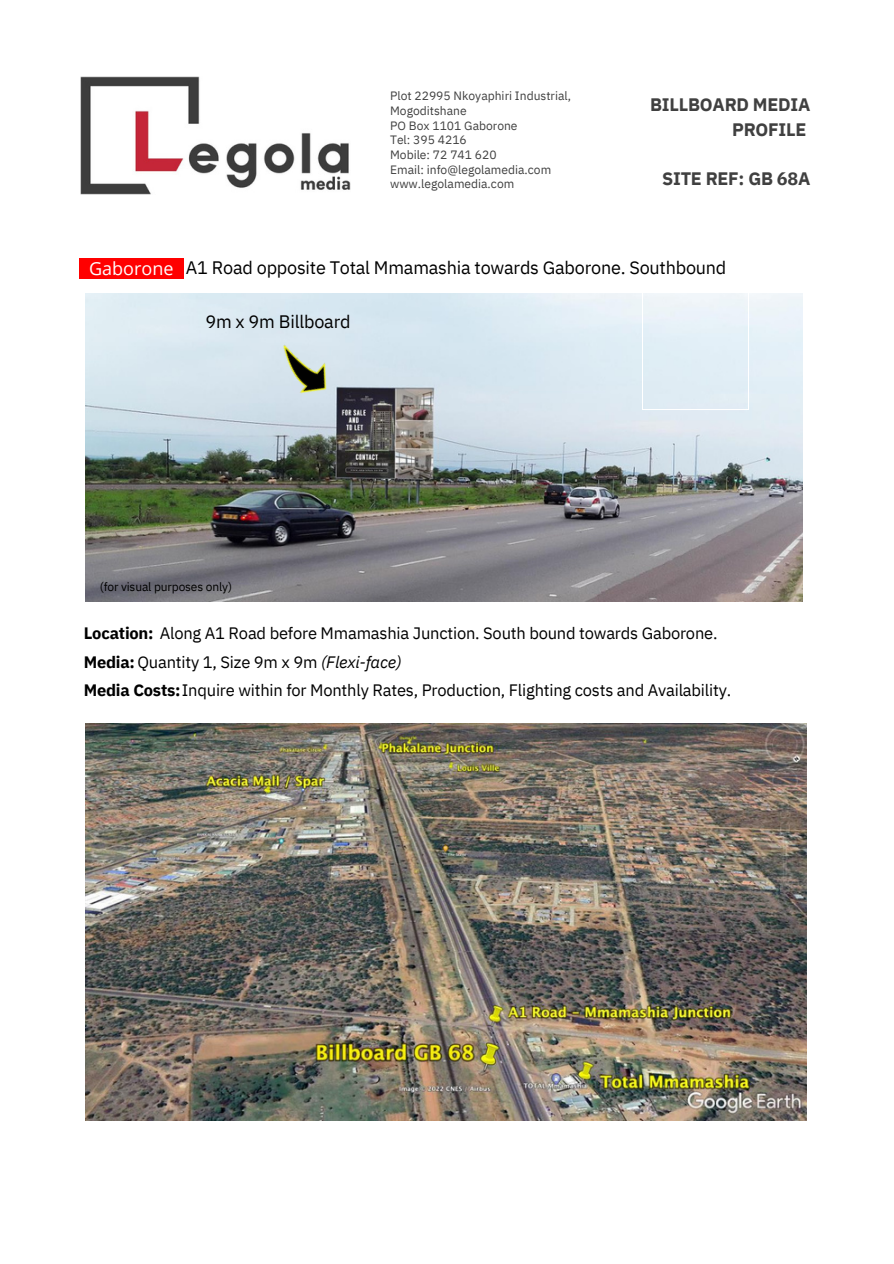
<style>
.page{position:relative;width:894px;height:1264px;background:#fff}
.page>*{position:absolute;margin:0;border:0;box-sizing:border-box;transform-origin:0 0}
.t1{font:18px "IBM Plex Sans";letter-spacing:-.01em;color:#000}
.t2{font:700 18px/24.8px "IBM Plex Sans";letter-spacing:-.015em;color:#404040;text-align:right}
.t3{font:16.5px/28.2px "IBM Plex Sans";letter-spacing:-.01em;color:#000}
.t4{font:12px/14.7px "IBM Plex Sans";color:#404040}
.t5{font:12px "IBM Plex Sans";letter-spacing:-.01em;color:#000}
.s1{font-family:"Open Sans";color:#fff}
.s2{font-weight:700}
.s3{font-style:italic}
</style>
<div class="page">
<img style="left:81px;top:77px;width:269px;height:118px">
<img style="left:85px;top:293px;width:717px;height:308px">
<div style="left:79px;top:258px;width:5px;height:20px;background:#f00"></div>
<div style="left:84px;top:258px;width:99px;height:20px;background:#f00"></div>
<img style="left:256px;top:321px;width:94px;height:96px">
<img style="left:85px;top:724px;width:721px;height:396px">
<p class="t4" style="left:390px;top:88px;width:182px">Plot 22995 Nkoyaphiri Industrial,<br>Mogoditshane<br>PO Box 1101 Gaborone<br>Tel: 395 4216<br>Mobile: 72 741 620<br>Email: info@legolamedia.com www.legolamedia.com</p>
<p class="t2" style="left:650px;top:92px;width:162px">BILLBOARD MEDIA<br>PROFILE</p>
<p class="t2" style="left:662px;top:166px;width:150px">SITE REF: GB 68A</p>
<p class="t1" style="left:89px;top:255px;width:638px"><span class="s1">Gaborone</span> A1 Road opposite Total Mmamashia towards Gaborone. Southbound</p>
<p class="t1" style="left:205px;top:309px;width:147px">9m x 9m Billboard</p>
<p class="t5" style="left:100px;top:578px;width:134px">(for visual purposes only)</p>
<p class="t3" style="left:84px;top:619px;width:648px"><span class="s2">Location:</span> Along A1 Road before Mmamashia Junction. South bound towards Gaborone.<br><span class="s2">Media:</span> Quantity 1, Size 9m x 9m <span class="s3">(Flexi-face)<br></span><span class="s2">Media Costs:</span>Inquire within for Monthly Rates, Production, Flighting costs and Availability.</p>
</div>
